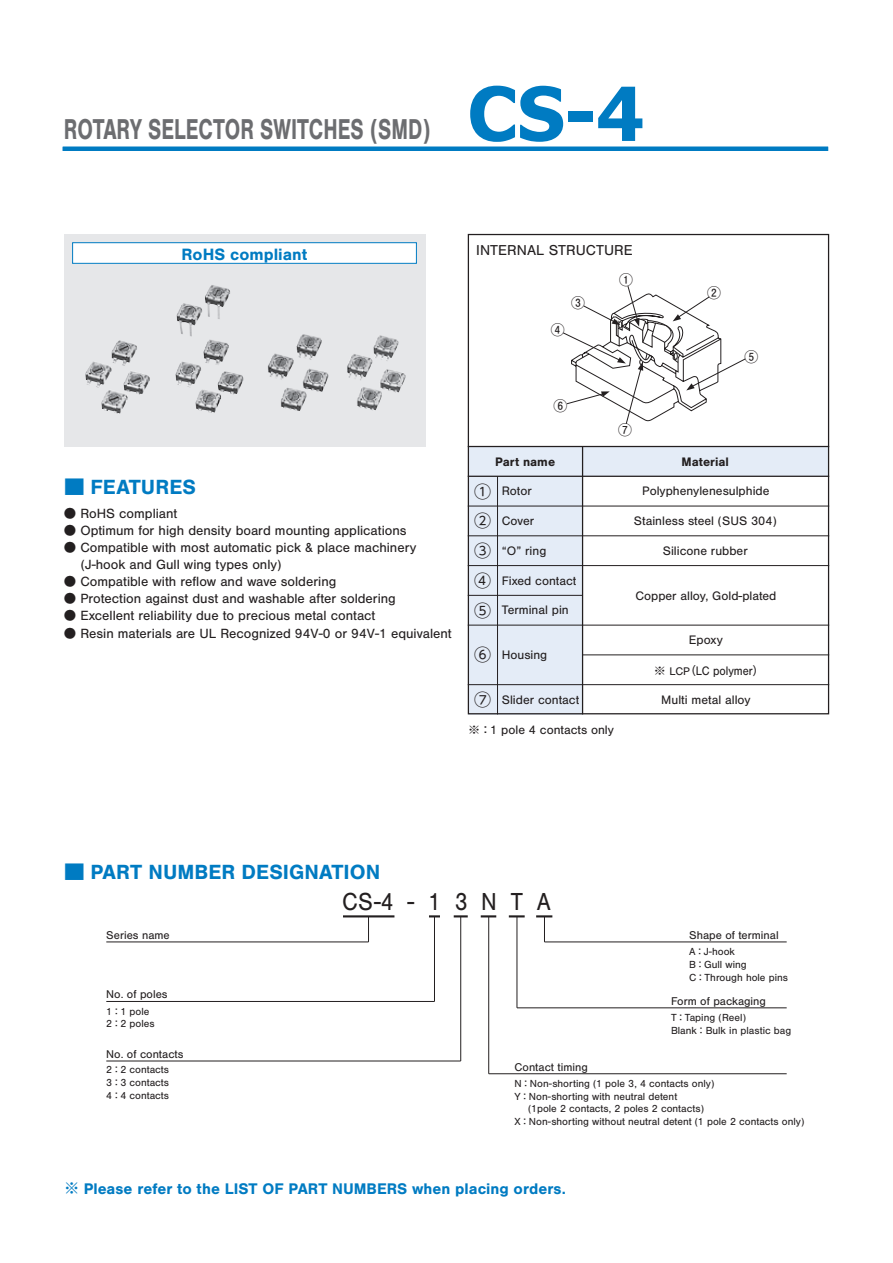
<style>
.page{position:relative;width:893px;height:1263px;background:#fff}
.page>*{position:absolute;margin:0;border:0;box-sizing:border-box;transform-origin:0 0}
.t1{font:700 74.4px "Tahoma";color:#007bc2}
.t2{font:700 29.7px "Nimbus San";color:#6c6d70;scale:.7 1}
.t3{font:25.5px "Nimbus San";color:#231f20;scale:.9 1}
.t4{font:700 21.3px "Nimbus San";color:#007bc2}
.t5{font:700 16.95px "Nimbus San";color:#007bc2}
.t6{font:16.95px/29.7px "UD Shin Go Pro";color:#231f20;text-align:justify}
.t7{font:700 15.9px "Nimbus San";color:#007bc2}
.t8{font:14.85px "Nimbus San";letter-spacing:.005em;color:#231f20}
.t9{font:13.8px/16.4px "Nimbus San";color:#231f20}
.t10{font:13.8px "Futo Go B101 Pro Bold 90 pv RKSJ H";color:#231f20}
.t11{font:12.75px "Nimbus San";color:#231f20}
.t12{font:700 12.75px "Nimbus San";color:#231f20}
.t13{font:12.75px "Nimbus San";color:#231f20;scale:.9 1}
.t14{font:11.7px "Nimbus San";color:#231f20}
.t15{font:10.65px/12.8px "Nimbus San";color:#231f20}
.s1{font-family:"UD Shin Go Pro";font-weight:500;font-size:19.2px}
.s2{font-family:"UD Shin Go Pro";font-size:12.45px}
.s3{font-family:"UD Shin Go Pro";font-size:11.55px}
.s4{font-size:11.55px}
.s5{font-family:"UD Shin Go Pro";font-size:9.6px}
.s6{font-family:"UD Shin Go Pro";font-weight:500}
</style>
<div class="page">
<div style="left:64px;top:234px;width:361px;height:212px;background:#e6e7e9"></div>
<img style="left:85px;top:285px;width:321px;height:128px">
<div style="left:468px;top:446px;width:115px;height:30px;background:#e4ecf7"></div>
<div style="left:468px;top:476px;width:29px;height:30px;background:#e4ecf7"></div>
<div style="left:468px;top:506px;width:29px;height:30px;background:#e4ecf7"></div>
<div style="left:468px;top:536px;width:29px;height:30px;background:#e4ecf7"></div>
<div style="left:468px;top:566px;width:29px;height:29px;background:#e4ecf7"></div>
<div style="left:468px;top:595px;width:29px;height:30px;background:#e4ecf7"></div>
<div style="left:468px;top:625px;width:29px;height:60px;background:#e4ecf7"></div>
<div style="left:468px;top:685px;width:29px;height:29px;background:#e4ecf7"></div>
<div style="left:497px;top:476px;width:86px;height:30px;background:#e4ecf7"></div>
<div style="left:497px;top:506px;width:86px;height:30px;background:#e4ecf7"></div>
<div style="left:497px;top:536px;width:86px;height:30px;background:#e4ecf7"></div>
<div style="left:497px;top:566px;width:86px;height:29px;background:#e4ecf7"></div>
<div style="left:497px;top:595px;width:86px;height:30px;background:#e4ecf7"></div>
<div style="left:497px;top:625px;width:86px;height:60px;background:#e4ecf7"></div>
<div style="left:497px;top:685px;width:86px;height:29px;background:#e4ecf7"></div>
<div style="left:583px;top:446px;width:245px;height:30px;background:#e4ecf7"></div>
<hr style="left:468px;top:476px;width:361px;height:1px;background:#231f20">
<hr style="left:468px;top:506px;width:361px;height:1px;background:#231f20">
<hr style="left:468px;top:535px;width:361px;height:1px;background:#231f20">
<hr style="left:468px;top:565px;width:361px;height:1px;background:#231f20">
<hr style="left:468px;top:595px;width:115px;height:1px;background:#231f20">
<hr style="left:468px;top:625px;width:361px;height:1px;background:#231f20">
<hr style="left:583px;top:655px;width:246px;height:1px;background:#231f20">
<hr style="left:468px;top:684px;width:361px;height:1px;background:#231f20">
<hr style="left:582px;top:446px;width:1px;height:268px;background:#231f20">
<hr style="left:343px;top:915px;width:51px;height:2px;background:#231f20">
<svg style="left:429px;top:915px;width:11px;height:2px"></svg>
<svg style="left:454px;top:915px;width:14px;height:2px"></svg>
<svg style="left:481px;top:915px;width:15px;height:2px"></svg>
<svg style="left:509px;top:915px;width:16px;height:2px"></svg>
<svg style="left:368px;top:917px;width:1px;height:25px"></svg>
<hr style="left:434px;top:916px;width:1px;height:85px;background:#231f20">
<hr style="left:460px;top:916px;width:1px;height:145px;background:#231f20">
<hr style="left:488px;top:916px;width:1px;height:158px;background:#231f20">
<hr style="left:517px;top:916px;width:1px;height:92px;background:#231f20">
<svg style="left:536px;top:915px;width:16px;height:27px"></svg>
<hr style="left:106px;top:942px;width:262px;height:1px;background:#231f20">
<hr style="left:544px;top:942px;width:243px;height:1px;background:#231f20">
<hr style="left:517px;top:1007px;width:270px;height:1px;background:#231f20">
<hr style="left:106px;top:1061px;width:355px;height:1px;background:#231f20">
<hr style="left:489px;top:1073px;width:298px;height:1px;background:#231f20">
<hr style="left:106px;top:1001px;width:328px;height:1px;background:#231f20">
<svg style="left:563px;top:286px;width:183px;height:138px"></svg>
<hr style="left:497px;top:476px;width:1px;height:238px;background:#231f20">
<hr style="left:468px;top:446px;width:361px;height:1px;background:#231f20">
<div style="left:73px;top:243px;width:343px;height:20px;background:#fff"></div>
<div style="left:72px;top:242px;width:345px;height:22px;border:1px solid #007bc2"></div>
<hr style="left:63px;top:147px;width:765px;height:4px;background:#007bc2">
<h2 class="t2" style="left:64px;top:112px;width:525px">ROTARY SELECTOR SWITCHES (SMD)</h2>
<h1 class="t1" style="left:468px;top:62px;width:178px">CS-4</h1>
<p class="t5" style="left:182px;top:245px;width:127px">RoHS compliant</p>
<h3 class="t4" style="left:64px;top:475px;width:134px"><span class="s1">■</span> FEATURES</h3>
<p class="t9" style="left:64px;top:506px;width:115px"><span class="s2">●</span> RoHS compliant</p>
<p class="t9" style="left:64px;top:523px;width:344px"><span class="s2">●</span> Optimum for high density board mounting applications</p>
<p class="t9" style="left:81px;top:540px;width:337px;text-indent:-17px"><span class="s2">●</span> Compatible with most automatic pick &amp; place machinery (J-hook and Gull wing types only)</p>
<p class="t9" style="left:64px;top:574px;width:274px"><span class="s2">●</span> Compatible with reflow and wave soldering</p>
<p class="t9" style="left:64px;top:591px;width:334px"><span class="s2">●</span> Protection against dust and washable after soldering</p>
<p class="t9" style="left:64px;top:608px;width:313px"><span class="s2">●</span> Excellent reliability due to precious metal contact</p>
<p class="t9" style="left:64px;top:625px;width:389px"><span class="s2">●</span> Resin materials are UL Recognized 94V-0 or 94V-1 equivalent</p>
<p class="t8" style="left:476px;top:242px;width:158px">INTERNAL STRUCTURE</p>
<p class="t10" style="left:571px;top:292px;width:15px">③</p>
<p class="t10" style="left:551px;top:318px;width:15px">④</p>
<p class="t10" style="left:554px;top:394px;width:15px">⑥</p>
<p class="t10" style="left:619px;top:269px;width:15px">①</p>
<p class="t10" style="left:618px;top:419px;width:15px">⑦</p>
<p class="t10" style="left:707px;top:282px;width:15px">②</p>
<p class="t10" style="left:744px;top:345px;width:15px">⑤</p>
<p class="t12" style="left:495px;top:454px;width:62px">Part name</p>
<p class="t6" style="left:474px;top:476px;width:19px">①<br>②<br>③<br>④<br>⑤</p>
<p class="t6" style="left:474px;top:639px;width:19px">⑥</p>
<p class="t6" style="left:474px;top:684px;width:19px">⑦</p>
<p class="t11" style="left:502px;top:484px;width:32px">Rotor</p>
<p class="t11" style="left:502px;top:514px;width:34px">Cover</p>
<p class="t11" style="left:502px;top:544px;width:46px">“O” ring</p>
<p class="t11" style="left:502px;top:573px;width:76px">Fixed contact</p>
<p class="t11" style="left:502px;top:603px;width:69px">Terminal pin</p>
<p class="t11" style="left:502px;top:648px;width:47px">Housing</p>
<p class="t11" style="left:502px;top:692px;width:79px">Slider contact</p>
<p class="t11" style="left:468px;top:723px;width:148px"><span class="s3">※：</span>1 pole 4 contacts only</p>
<p class="t12" style="left:681px;top:454px;width:49px">Material</p>
<p class="t11" style="left:642px;top:484px;width:129px">Polyphenylenesulphide</p>
<p class="t11" style="left:634px;top:514px;width:144px">Stainless steel (SUS 304)</p>
<p class="t11" style="left:663px;top:544px;width:87px">Silicone rubber</p>
<p class="t11" style="left:635px;top:588px;width:143px">Copper alloy, Gold-plated</p>
<p class="t11" style="left:689px;top:633px;width:36px">Epoxy</p>
<p class="t13" style="left:654px;top:663px;width:125px"><span class="s3">※</span> <span class="s4">LCP</span><span class="s3">(</span>LC polymer<span class="s3">）</span></p>
<p class="t11" style="left:661px;top:692px;width:91px">Multi metal alloy</p>
<h3 class="t4" style="left:64px;top:860px;width:318px"><span class="s1">■</span> PART NUMBER DESIGNATION</h3>
<h3 class="t3" style="left:342px;top:887px;width:233px">CS-4 - 1 3 N T A</h3>
<p class="t14" style="left:106px;top:929px;width:65px">Series name</p>
<p class="t14" style="left:689px;top:929px;width:91px">Shape of terminal</p>
<p class="t15" style="left:689px;top:945px;width:100px">A<span class="s5">：</span>J-hook<br>B<span class="s5">：</span>Gull wing<br>C<span class="s5">：</span>Through hole pins</p>
<p class="t14" style="left:671px;top:994px;width:96px">Form of packaging</p>
<p class="t15" style="left:671px;top:1011px;width:122px">T<span class="s5">：</span>Taping (Reel)<br>Blank<span class="s5">：</span>Bulk in plastic bag</p>
<p class="t14" style="left:106px;top:988px;width:63px">No. of poles</p>
<p class="t15" style="left:106px;top:1005px;width:50px">1<span class="s5">：</span>1 pole<br>2<span class="s5">：</span>2 poles</p>
<p class="t14" style="left:106px;top:1048px;width:79px">No. of contacts</p>
<p class="t15" style="left:106px;top:1063px;width:64px;text-align:justify">2<span class="s5">：</span>2 contacts 3<span class="s5">：</span>3 contacts 4<span class="s5">：</span>4 contacts</p>
<p class="t14" style="left:514px;top:1060px;width:75px">Contact timing</p>
<p class="t15" style="left:514px;top:1077px;width:201px">N<span class="s5">：</span>Non-shorting (1 pole 3, 4 contacts only)<br>Y<span class="s5">：</span>Non-shorting with neutral detent</p>
<p class="t15" style="left:514px;top:1103px;width:291px;text-indent:14px">(1pole 2 contacts, 2 poles 2 contacts)<br>X<span class="s5">：</span>Non-shorting without neutral detent (1 pole 2 contacts only)</p>
<p class="t7" style="left:64px;top:1180px;width:504px"><span class="s6">※</span> Please refer to the LIST OF PART NUMBERS when placing orders.</p>
</div>
